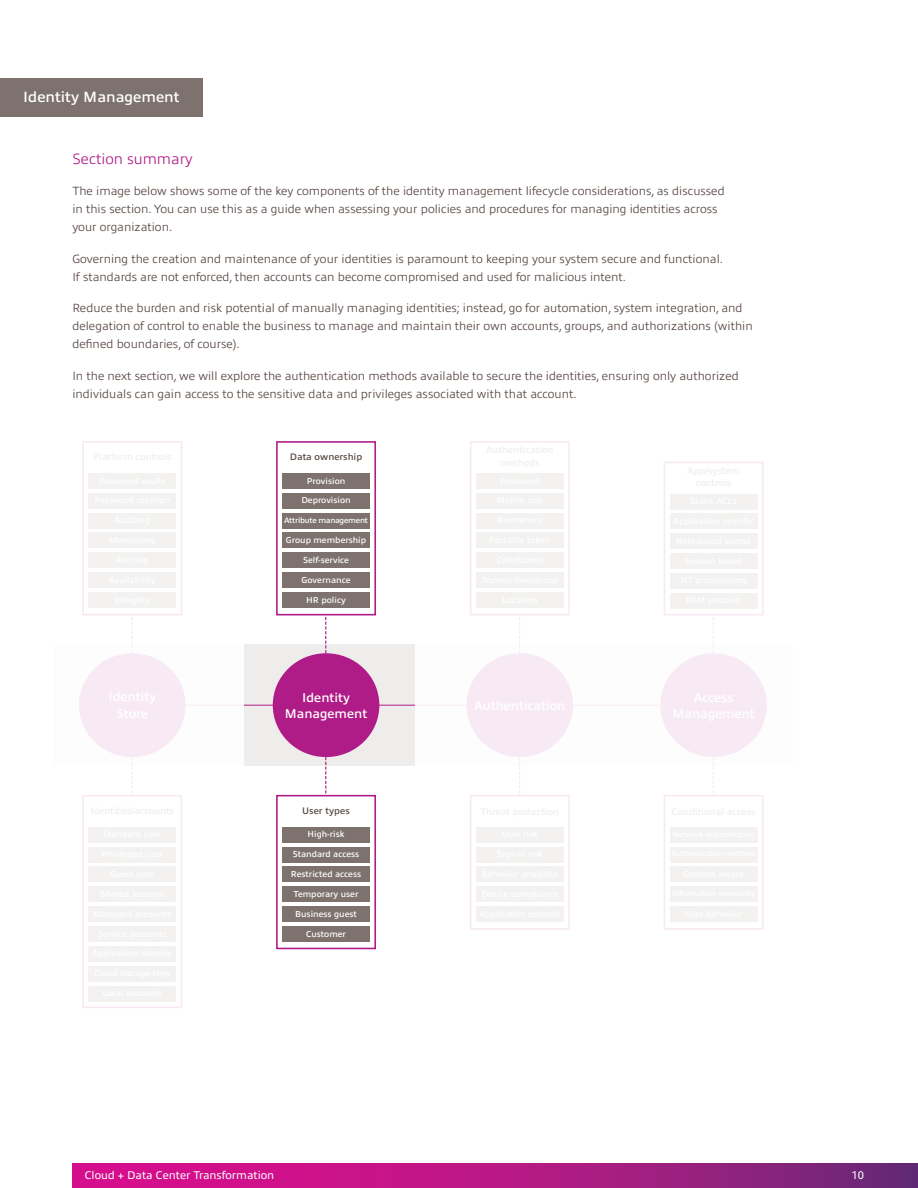
<style>
.page{position:relative;width:918px;height:1188px;background:#fff}
.page>*{position:absolute;margin:0;border:0;box-sizing:border-box;transform-origin:0 0}
.t1{font:600 15px "Allumi Pro";color:#fff}
.t2{font:300 15px "Allumi Pro";color:#b01c87}
.t3{font:600 12.75px/16.6px "Allumi Pro";color:#fff;text-align:center}
.t4{font:300 12px/18px "Allumi Pro";color:#554742}
.t5{font:11.25px "Allumi Pro";color:#fff}
.t6{font:600 9.45px "Allumi Pro";color:#554742}
.t7{font:600 8.7px "Allumi Pro";color:#fff}
.t8{font:600 7.95px "Allumi Pro";letter-spacing:-.03em;color:#fff}
</style>
<div class="page">
<div style="left:0;top:78px;width:202px;height:39px;background:#7d726d"></div>
<svg style="left:72px;top:1163px;width:846px;height:25px;background:#af1983"></svg>
<div style="left:54px;top:645px;width:739px;height:121px;background:#efedec"></div>
<svg style="left:325px;top:617px;width:1px;height:36px"></svg>
<svg style="left:325px;top:757px;width:1px;height:36px"></svg>
<div style="left:276px;top:795px;width:100px;height:154px;border:2px solid #b01c87"></div>
<div style="left:282px;top:827px;width:88px;height:16px;background:#7d726d"></div>
<div style="left:282px;top:847px;width:88px;height:15px;background:#7d726d"></div>
<div style="left:282px;top:867px;width:88px;height:15px;background:#7d726d"></div>
<div style="left:282px;top:886px;width:88px;height:16px;background:#7d726d"></div>
<div style="left:282px;top:906px;width:88px;height:16px;background:#7d726d"></div>
<div style="left:282px;top:926px;width:88px;height:16px;background:#7d726d"></div>
<div style="left:276px;top:441px;width:100px;height:174px;border:2px solid #b01c87"></div>
<div style="left:282px;top:473px;width:88px;height:16px;background:#7d726d"></div>
<div style="left:282px;top:493px;width:88px;height:16px;background:#7d726d"></div>
<div style="left:282px;top:513px;width:88px;height:16px;background:#7d726d"></div>
<div style="left:282px;top:533px;width:88px;height:15px;background:#7d726d"></div>
<div style="left:282px;top:552px;width:88px;height:16px;background:#7d726d"></div>
<div style="left:282px;top:572px;width:88px;height:16px;background:#7d726d"></div>
<div style="left:282px;top:592px;width:88px;height:16px;background:#7d726d"></div>
<hr style="left:181px;top:705px;width:105px;height:1px;background:#b01c87">
<hr style="left:371px;top:705px;width:105px;height:1px;background:#b01c87">
<div style="left:273px;top:653px;width:106px;height:104px;background:#b01c87;border-radius:50%"></div>
<svg style="left:54px;top:441px;width:190px;height:567px"></svg>
<svg style="left:415px;top:441px;width:378px;height:489px"></svg>
<p class="t1" style="left:23px;top:86px;width:158px">Identity Management</p>
<p class="t2" style="left:72px;top:148px;width:122px">Section summary</p>
<p class="t4" style="left:72px;top:181px;width:654px">The image below shows some of the key components of the identity management lifecycle considerations, as discussed in this section. You can use this as a guide when assessing your policies and procedures for managing identities across your organization.</p>
<p class="t4" style="left:72px;top:249px;width:652px">Governing the creation and maintenance of your identities is paramount to keeping your system secure and functional.<br>If standards are not enforced, then accounts can become compromised and used for malicious intent.</p>
<p class="t4" style="left:72px;top:298px;width:682px">Reduce the burden and risk potential of manually managing identities; instead, go for automation, system integration, and delegation of control to enable the business to manage and maintain their own accounts, groups, and authorizations (within defined boundaries, of course).</p>
<p class="t4" style="left:72px;top:366px;width:668px">In the next section, we will explore the authentication methods available to secure the identities, ensuring only authorized individuals can gain access to the sensitive data and privileges associated with that account.</p>
<p class="t6" style="left:290px;top:450px;width:74px">Data ownership</p>
<p class="t7" style="left:307px;top:474px;width:40px">Provision</p>
<p class="t7" style="left:301px;top:494px;width:51px">Deprovision</p>
<p class="t8" style="left:284px;top:514px;width:85px">Attribute management</p>
<p class="t7" style="left:286px;top:534px;width:82px">Group membership</p>
<p class="t7" style="left:303px;top:553px;width:47px">Self-service</p>
<p class="t7" style="left:302px;top:573px;width:50px">Governance</p>
<p class="t7" style="left:306px;top:593px;width:41px">HR policy</p>
<p class="t3" style="left:285px;top:688px;width:84px">Identity<br>Management</p>
<p class="t6" style="left:302px;top:803px;width:49px">User types</p>
<p class="t7" style="left:308px;top:828px;width:39px">High-risk</p>
<p class="t7" style="left:293px;top:848px;width:68px">Standard access</p>
<p class="t7" style="left:291px;top:868px;width:72px">Restricted access</p>
<p class="t7" style="left:294px;top:887px;width:67px">Temporary user</p>
<p class="t7" style="left:295px;top:907px;width:63px">Business guest</p>
<p class="t7" style="left:306px;top:927px;width:42px">Customer</p>
<p class="t5" style="left:85px;top:1167px;width:191px">Cloud + Data Center Transformation</p>
<p class="t5" style="left:852px;top:1167px;width:14px">10</p>
</div>
